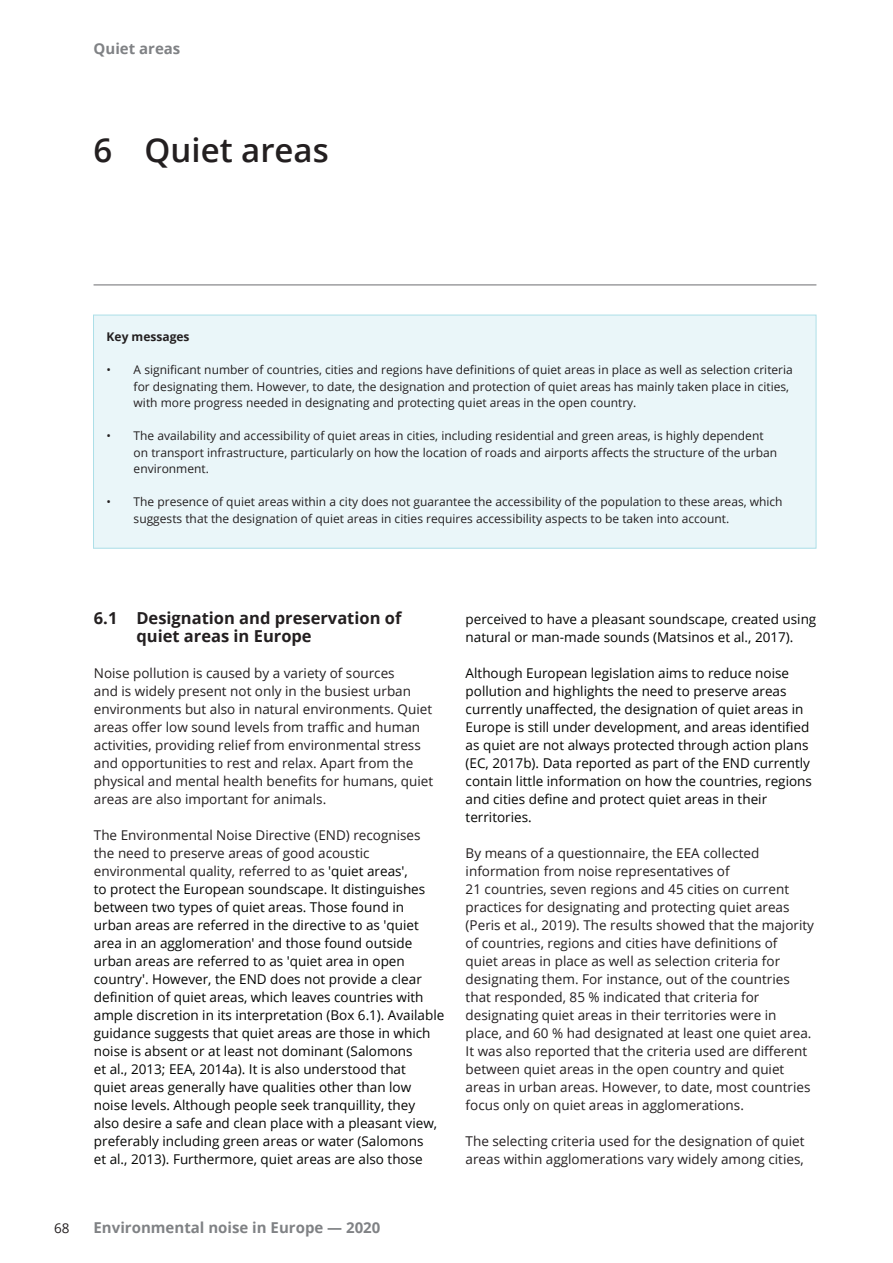
<style>
.page{position:relative;width:893px;height:1263px;background:#fff}
.page>*{position:absolute;margin:0;border:0;box-sizing:border-box;transform-origin:0 0}
.Chaptertitle{font:600 33px "Open Sans";color:#231f20}
.Heading_2{font:700 16.5px/18px "Open Sans";color:#231f20}
.t1{font:700 15px "Open Sans";color:#808285}
.Body_Text{font:13.5px/18px "Open Sans";color:#040503}
.Body_Text-2{font:13.5px/18px "Open Sans";color:#231f20}
.t2{font:12px/16.5px "Open Sans";color:#231f20}
.Box_Text_Heading{font:700 12px "Open Sans";color:#231f20}
.s1{color:#231f20}
</style>
<div class="page">
<hr style="left:94px;top:285px;width:722px;height:1px;background:#6c6d70">
<div style="left:93px;top:315px;width:723px;height:233px;background:#eaf6f9"></div>
<div style="left:93px;top:315px;width:723px;height:234px;border:1px solid #addfe8"></div>
<p class="t1" style="left:94px;top:38px;width:88px">Quiet areas</p>
<p class="Chaptertitle" style="left:94px;top:127px;width:237px">6 Quiet areas</p>
<p class="Box_Text_Heading" style="left:107px;top:328px;width:84px">Key messages</p>
<p class="t2" style="left:134px;top:361px;width:661px;text-indent:-27px">• A significant number of countries, cities and regions have definitions of quiet areas in place as well as selection criteria for designating them. However, to date, the designation and protection of quiet areas has mainly taken place in cities, with more progress needed in designating and protecting quiet areas in the open country.</p>
<p class="t2" style="left:134px;top:427px;width:645px;text-indent:-27px">• The availability and accessibility of quiet areas in cities, including residential and green areas, is highly dependent on transport infrastructure, particularly on how the location of roads and airports affects the structure of the urban environment.</p>
<p class="t2" style="left:134px;top:493px;width:650px;text-indent:-27px">• The presence of quiet areas within a city does not guarantee the accessibility of the population to these areas, which suggests that the designation of quiet areas in cities requires accessibility aspects to be taken into account.</p>
<p class="Heading_2" style="left:136px;top:608px;width:267px;text-indent:-43px">6.1 Designation and preservation of quiet areas in Europe</p>
<p class="Body_Text-2" style="left:94px;top:664px;width:341px">Noise pollution is caused by a variety of sources<br>and is widely present not only in the busiest urban environments but also in natural environments. Quiet areas offer low sound levels from traffic and human activities, providing relief from environmental stress and opportunities to rest and relax. Apart from the physical and mental health benefits for humans, quiet areas are also important for animals.</p>
<p class="Body_Text" style="left:94px;top:826px;width:352px"><span class="s1">The Environmental Noise Directive (END) recognises the need to preserve areas of good acoustic environmental quality, referred to as</span> 'quiet areas',<br>to protect the European soundscape. It distinguishes between two types of quiet areas. Those found in urban areas are referred in the directive to as 'quiet area in an agglomeration' and those found outside urban areas are referred to as 'quiet area in open country'. However, the END does not provide a clear definition of quiet areas, which leaves countries with ample discretion in its interpretation (Box 6.1). Available guidance suggests that quiet areas are those in which noise is absent or at least not dominant (Salomons<br>et al., 2013; EEA, 2014a). It is also understood that<br>quiet areas generally have qualities other than low noise levels. Although people seek tranquillity, they<br>also desire a safe and clean place with a pleasant view, preferably including green areas or water (Salomons<br>et al., 2013). Furthermore, quiet areas are also those</p>
<p class="Body_Text-2" style="left:54px;top:1219px;width:17px">68</p>
<p class="t1" style="left:94px;top:1217px;width:288px">Environmental noise in Europe — 2020</p>
<p class="Body_Text" style="left:466px;top:610px;width:352px">perceived to have a pleasant soundscape, created using natural or man-made sounds (Matsinos et al., 2017).</p>
<p class="Body_Text" style="left:466px;top:664px;width:348px">Although European legislation aims to reduce noise pollution and highlights the need to preserve areas currently unaffected, the designation of quiet areas in Europe is still under development, and areas identified as quiet are not always protected through action plans (EC, 2017b). Data reported as part of the END currently contain little information on how the countries, regions and cities define and protect quiet areas in their territories.</p>
<p class="Body_Text-2" style="left:466px;top:844px;width:350px">By means of a questionnaire, the EEA collected information from noise representatives of<br>21 countries, seven regions and 45 cities on current practices for designating and protecting quiet areas (Peris et al., 2019). The results showed that the majority of countries, regions and cities have definitions of<br>quiet areas in place as well as selection criteria for designating them. For instance, out of the countries that responded, 85 % indicated that criteria for designating quiet areas in their territories were in place, and 60 % had designated at least one quiet area.<br>It was also reported that the criteria used are different between quiet areas in the open country and quiet areas in urban areas. However, to date, most countries focus only on quiet areas in agglomerations.</p>
<p class="Body_Text-2" style="left:466px;top:1132px;width:340px">The selecting criteria used for the designation of quiet areas within agglomerations vary widely among cities,</p>
</div>
